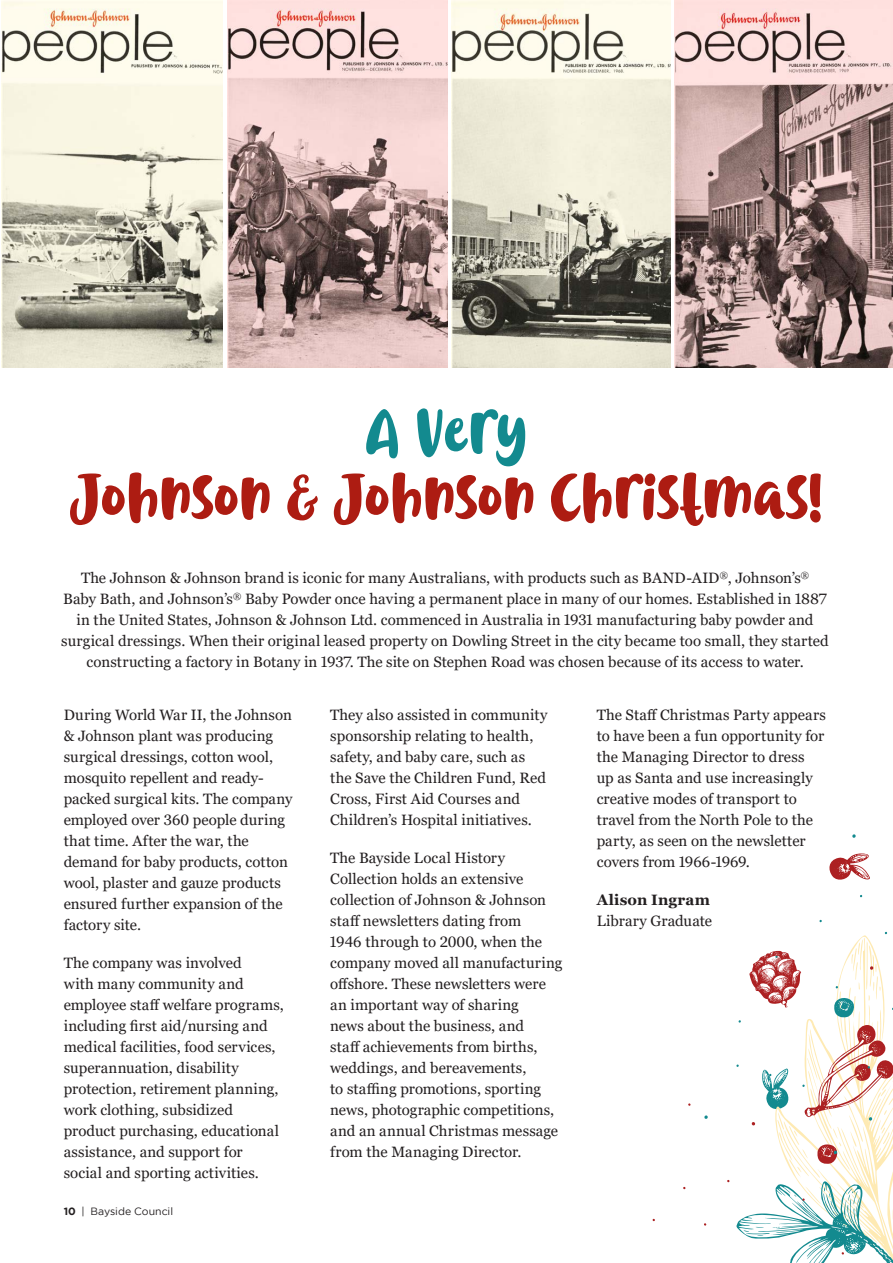
<style>
.page{position:relative;width:893px;height:1263px;background:#fff}
.page>*{position:absolute;margin:0;border:0;box-sizing:border-box;transform-origin:0 0}
.t1{font:60px "Chrisye";letter-spacing:-.005em;color:#ad1c12}
.t2{font:60px "Chrisye";color:#138a8f}
.t3{font:15px/21px "Georgia";letter-spacing:.005em;color:#231f20}
.t4{font:700 15px "Georgia";letter-spacing:.015em;color:#231f20}
.t5{font:10.5px "Gotham";color:#231f20}
.s1{font-weight:700}
</style>
<div class="page">
<img style="left:1px;top:0;width:221px;height:367px">
<img style="left:451px;top:0;width:219px;height:367px">
<img style="left:675px;top:0;width:218px;height:367px">
<img style="left:227px;top:0;width:220px;height:367px">
<svg style="left:829px;top:853px;width:41px;height:27px"></svg>
<svg style="left:852px;top:834px;width:4px;height:4px"></svg>
<svg style="left:704px;top:1115px;width:4px;height:4px"></svg>
<svg style="left:727px;top:931px;width:166px;height:332px"></svg>
<h1 class="t2" style="left:365px;top:397px;width:164px">A Very</h1>
<h1 class="t1" style="left:69px;top:461px;width:756px">Johnson &amp; Johnson Christmas!</h1>
<p class="t3" style="left:61px;top:567px;width:769px;text-align:center">The Johnson &amp; Johnson brand is iconic for many Australians, with products such as BAND-AID<sup>®</sup>, Johnson’s<sup>®<br></sup>Baby Bath, and Johnson’s<sup>®</sup> Baby Powder once having a permanent place in many of our homes. Established in 1887 in the United States, Johnson &amp; Johnson Ltd. commenced in Australia in 1931 manufacturing baby powder and surgical dressings. When their original leased property on Dowling Street in the city became too small, they started constructing a factory in Botany in 1937. The site on Stephen Road was chosen because of its access to water.</p>
<p class="t3" style="left:64px;top:705px;width:230px">During World War II, the Johnson &amp; Johnson plant was producing surgical dressings, cotton wool, mosquito repellent and ready&shy;packed surgical kits. The company employed over 360 people during that time. After the war, the demand for baby products, cotton wool, plaster and gauze products ensured further expansion of the factory site.</p>
<p class="t3" style="left:64px;top:953px;width:222px">The company was involved<br>with many community and employee staff welfare programs, including first aid/nursing and medical facilities, food services, superannuation, disability protection, retirement planning, work clothing, subsidized product purchasing, educational assistance, and support for social and sporting activities.</p>
<p class="t3" style="left:597px;top:705px;width:231px">The Staff Christmas Party appears to have been a fun opportunity for the Managing Director to dress<br>up as Santa and use increasingly creative modes of transport to travel from the North Pole to the party, as seen on the newsletter covers from 1966-1969.</p>
<p class="t4" style="left:597px;top:890px;width:115px">Alison Ingram</p>
<p class="t3" style="left:597px;top:911px;width:117px">Library Graduate</p>
<p class="t3" style="left:330px;top:705px;width:219px">They also assisted in community sponsorship relating to health, safety, and baby care, such as the Save the Children Fund, Red<br>Cross, First Aid Courses and<br>Children’s Hospital initiatives.</p>
<p class="t3" style="left:330px;top:848px;width:234px">The Bayside Local History<br>Collection holds an extensive collection of Johnson &amp; Johnson staff newsletters dating from<br>1946 through to 2000, when the company moved all manufacturing offshore. These newsletters were an important way of sharing<br>news about the business, and<br>staff achievements from births, weddings, and bereavements,<br>to staffing promotions, sporting news, photographic competitions, and an annual Christmas message from the Managing Director.</p>
<p class="t5" style="left:64px;top:1206px;width:111px"><span class="s1">10</span> | Bayside Council</p>
</div>
